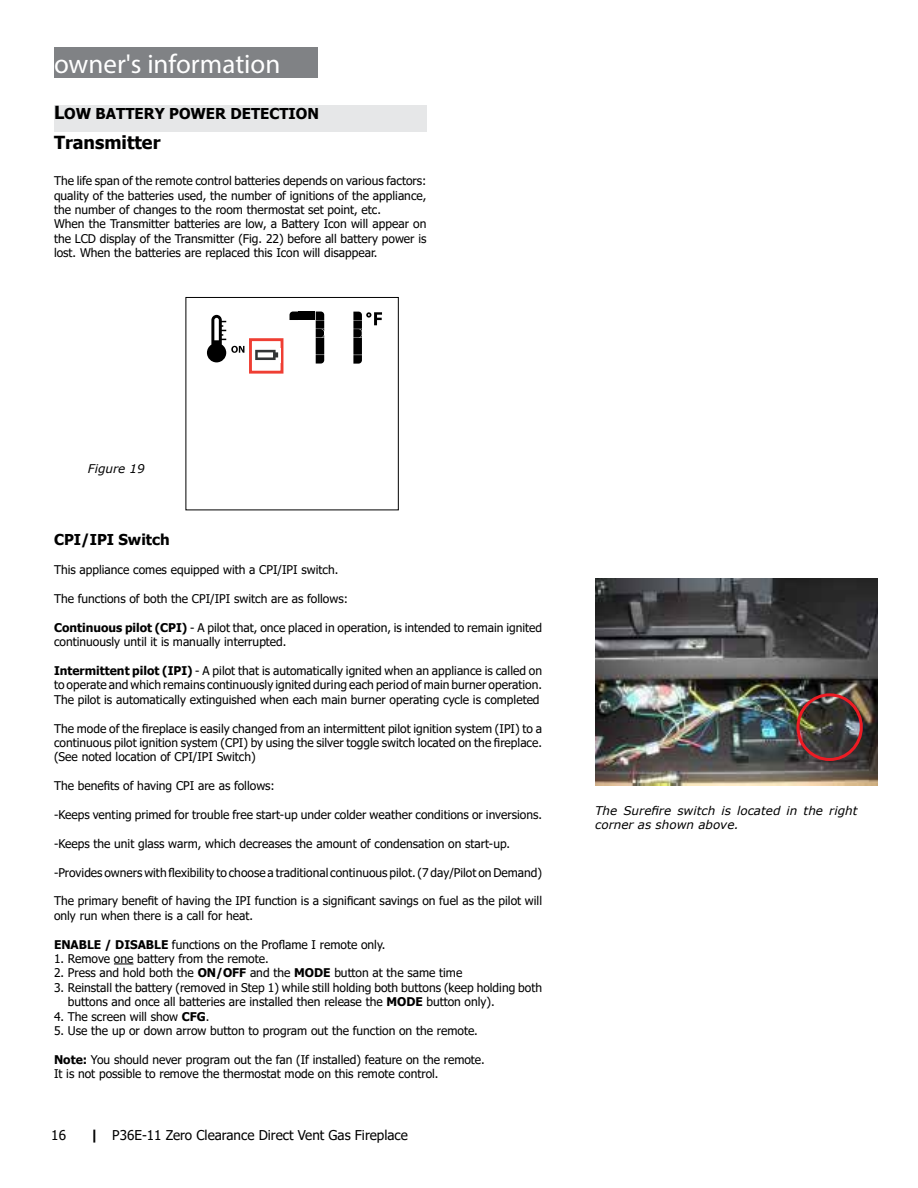
<style>
.page{position:relative;width:918px;height:1188px;background:#fff}
.page>*{position:absolute;margin:0;border:0;box-sizing:border-box;transform-origin:0 0}
.t1{font:27px "Myriad Pro";color:#fff}
.t2{font:700 18px "Tahoma";color:#000}
.t3{font:700 15px "Tahoma";color:#000}
.t4{font:13.5px "Tahoma";color:#000}
.t5{font:12px/14.4px "Tahoma";color:#000}
.t6{font:italic 12px/14.4px "Verdana";color:#000}
.s1{font-size:18px}
.s2{font-weight:700}
</style>
<div class="page">
<div style="left:54px;top:48px;width:264px;height:30px;background:#808285"></div>
<img style="left:595px;top:579px;width:283px;height:207px">
<div style="left:796px;top:693px;width:67px;height:68px;border:3px solid #ed1c24;border-radius:50%"></div>
<div style="left:54px;top:105px;width:372px;height:17px;background:#e6e7e8"></div>
<div style="left:54px;top:114px;width:372px;height:17px;background:#e6e7e8"></div>
<svg style="left:207px;top:315px;width:37px;height:47px"></svg>
<svg style="left:290px;top:312px;width:8px;height:8px"></svg>
<svg style="left:316px;top:312px;width:8px;height:52px"></svg>
<div style="left:298px;top:312px;width:17px;height:8px;background:#000"></div>
<div style="left:186px;top:297px;width:213px;height:213px;border:1px solid #000"></div>
<svg style="left:353px;top:312px;width:29px;height:52px"></svg>
<div style="left:249px;top:338px;width:34px;height:36px;border:3px solid #ef3e33"></div>
<svg style="left:255px;top:348px;width:25px;height:15px"></svg>
<svg style="left:255px;top:350px;width:23px;height:10px"></svg>
<div style="left:364px;top:342px;width:28px;height:39px;background:#fff"></div>
<svg style="left:114px;top:964px;width:19px;height:1px"></svg>
<h1 class="t1" style="left:54px;top:47px;width:228px">owner's information</h1>
<p class="t3" style="left:54px;top:103px;width:267px"><span class="s1">L</span>OW BATTERY POWER DETECTION</p>
<h2 class="t2" style="left:54px;top:130px;width:108px">Transmitter</h2>
<p class="t5" style="left:54px;top:174px;width:374px">The life span of the remote control batteries depends on various factors: quality of the batteries used, the number of ignitions of the appliance, the number of changes to the room thermostat set point, etc.<br>When the Transmitter batteries are low, a Battery Icon will appear on the LCD display of the Transmitter (Fig. 22) before all battery power is lost. When the batteries are replaced this Icon will disappear.</p>
<p class="t6" style="left:88px;top:461px;width:59px">Figure 19</p>
<p class="t3" style="left:54px;top:529px;width:117px">CPI/IPI Switch</p>
<p class="t5" style="left:54px;top:563px;width:286px">This appliance comes equipped with a CPI/IPI switch.</p>
<p class="t5" style="left:54px;top:592px;width:295px">The functions of both the CPI/IPI switch are as follows:</p>
<p class="t5" style="left:54px;top:621px;width:490px"><span class="s2">Continuous pilot (CPI)</span> - A pilot that, once placed in operation, is intended to remain ignited continuously until it is manually interrupted.</p>
<p class="t5" style="left:54px;top:664px;width:490px;text-align:justify"><span class="s2">Intermittent pilot (IPI)</span> - A pilot that is automatically ignited when an appliance is called on to operate and which remains continuously ignited during each period of main burner operation.<br>The pilot is automatically extinguished when each main burner operating cycle is completed</p>
<p class="t5" style="left:54px;top:722px;width:490px;text-align:justify">The mode of the fireplace is easily changed from an intermittent pilot ignition system (IPI) to a continuous pilot ignition system (CPI) by using the silver toggle switch located on the fireplace. (See noted location of CPI/IPI Switch)</p>
<p class="t5" style="left:54px;top:779px;width:222px">The benefits of having CPI are as follows:</p>
<p class="t5" style="left:54px;top:808px;width:490px">-Keeps venting primed for trouble free start-up under colder weather conditions or inversions.</p>
<p class="t5" style="left:54px;top:837px;width:458px">-Keeps the unit glass warm, which decreases the amount of condensation on start-up.</p>
<p class="t5" style="left:54px;top:866px;width:490px">-Provides owners with flexibility to choose a traditional continuous pilot. (7 day/Pilot on Demand)</p>
<p class="t5" style="left:54px;top:894px;width:490px">The primary benefit of having the IPI function is a significant savings on fuel as the pilot will only run when there is a call for heat.</p>
<p class="t5" style="left:54px;top:938px;width:333px"><span class="s2">ENABLE / DISABLE</span> functions on the Proflame I remote only.</p>
<p class="t5" style="left:54px;top:952px;width:216px">1. Remove one battery from the remote.</p>
<p class="t5" style="left:54px;top:966px;width:410px">2. Press and hold both the <span class="s2">ON/OFF</span> and the <span class="s2">MODE</span> button at the same time</p>
<p class="t5" style="left:68px;top:981px;width:476px;text-indent:-14px">3. Reinstall the battery (removed in Step 1) while still holding both buttons (keep holding both buttons and once all batteries are installed then release the <span class="s2">MODE</span> button only).</p>
<p class="t5" style="left:54px;top:1010px;width:157px">4. The screen will show <span class="s2">CFG</span>.</p>
<p class="t5" style="left:54px;top:1024px;width:425px">5. Use the up or down arrow button to program out the function on the remote.</p>
<p class="t5" style="left:54px;top:1053px;width:432px"><span class="s2">Note:</span> You should never program out the fan (If installed) feature on the remote.<br>It is not possible to remove the thermostat mode on this remote control.</p>
<p class="t4" style="left:51px;top:1126px;width:16px">16</p>
<p class="t4" style="left:90px;top:1126px;width:319px"><span class="s2">|</span> P36E-11 Zero Clearance Direct Vent Gas Fireplace</p>
<p class="t6" style="left:595px;top:803px;width:264px">The Surefire switch is located in the right corner as shown above.</p>
</div>
